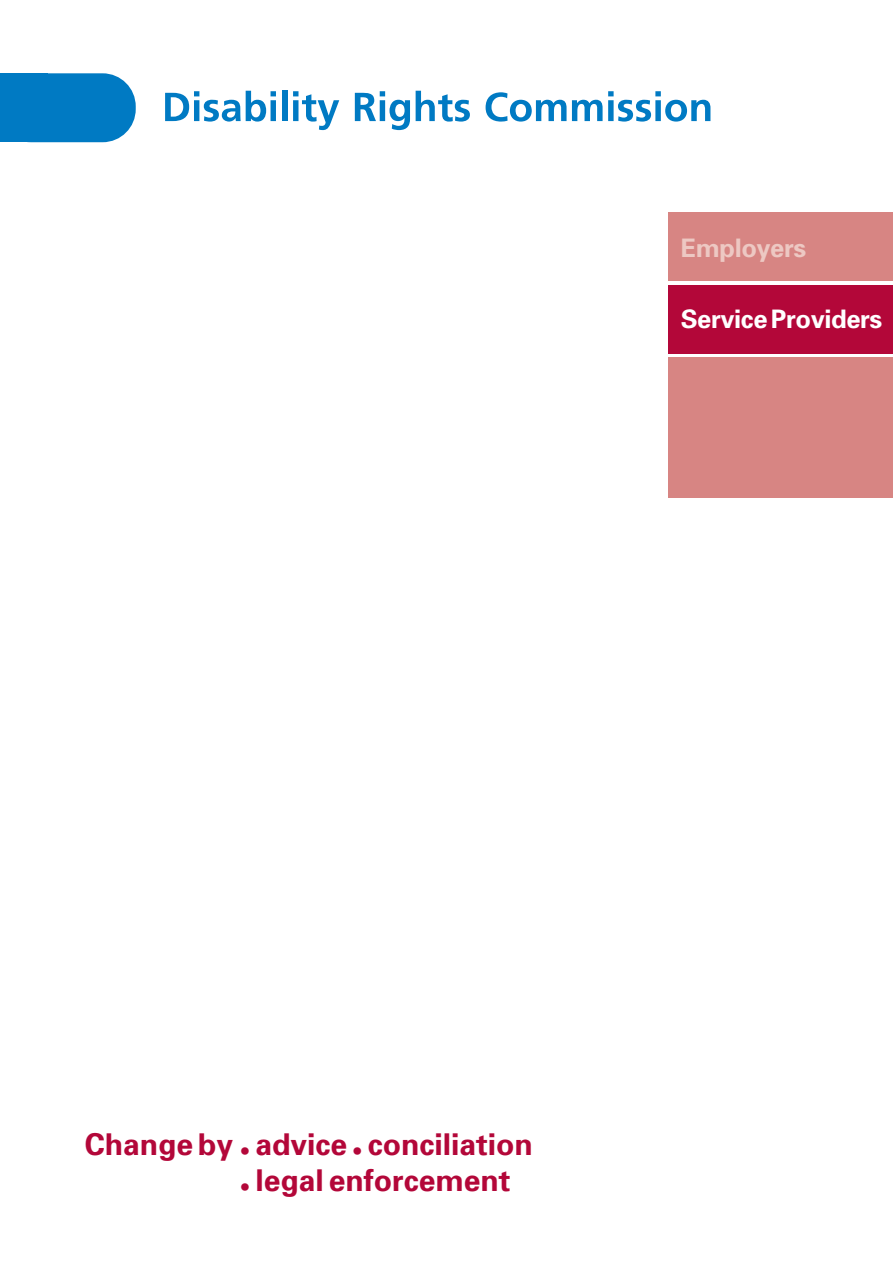
<style>
.page{position:relative;width:893px;height:1262px;background:#fff}
.page>*{position:absolute;margin:0;border:0;box-sizing:border-box;transform-origin:0 0}
.t1{font:700 30px "Univers";color:#b30739}
.t2{font:700 25.5px "Univers";letter-spacing:-.015em;color:#fff}
.t3{font:700 25.5px "Univers";letter-spacing:-.015em;color:#edc8c3}
</style>
<div class="page">
<svg style="left:48px;top:73px;width:88px;height:69px;background:#1585c8"></svg>
<div style="left:0;top:73px;width:48px;height:69px;background:#007ac3"></div>
<svg style="left:165px;top:91px;width:111px;height:31px"></svg>
<div style="left:282px;top:91px;width:5px;height:30px;background:#007ac3"></div>
<svg style="left:293px;top:91px;width:46px;height:39px"></svg>
<svg style="left:355px;top:91px;width:115px;height:39px"></svg>
<svg style="left:485px;top:92px;width:81px;height:30px"></svg>
<svg style="left:572px;top:100px;width:30px;height:21px"></svg>
<svg style="left:608px;top:91px;width:102px;height:31px"></svg>
<div style="left:668px;top:213px;width:224px;height:68px;background:#d78583"></div>
<div style="left:668px;top:285px;width:224px;height:68px;background:#b30739"></div>
<div style="left:668px;top:357px;width:224px;height:140px;background:#d78583"></div>
<p class="t3" style="left:680px;top:238px;width:127px">Employers</p>
<p class="t2" style="left:680px;top:309px;width:203px">Service Providers</p>
<p class="t1" style="left:85px;top:1133px;width:449px">Change by • advice • conciliation</p>
<p class="t1" style="left:240px;top:1169px;width:272px">• legal enforcement</p>
</div>
